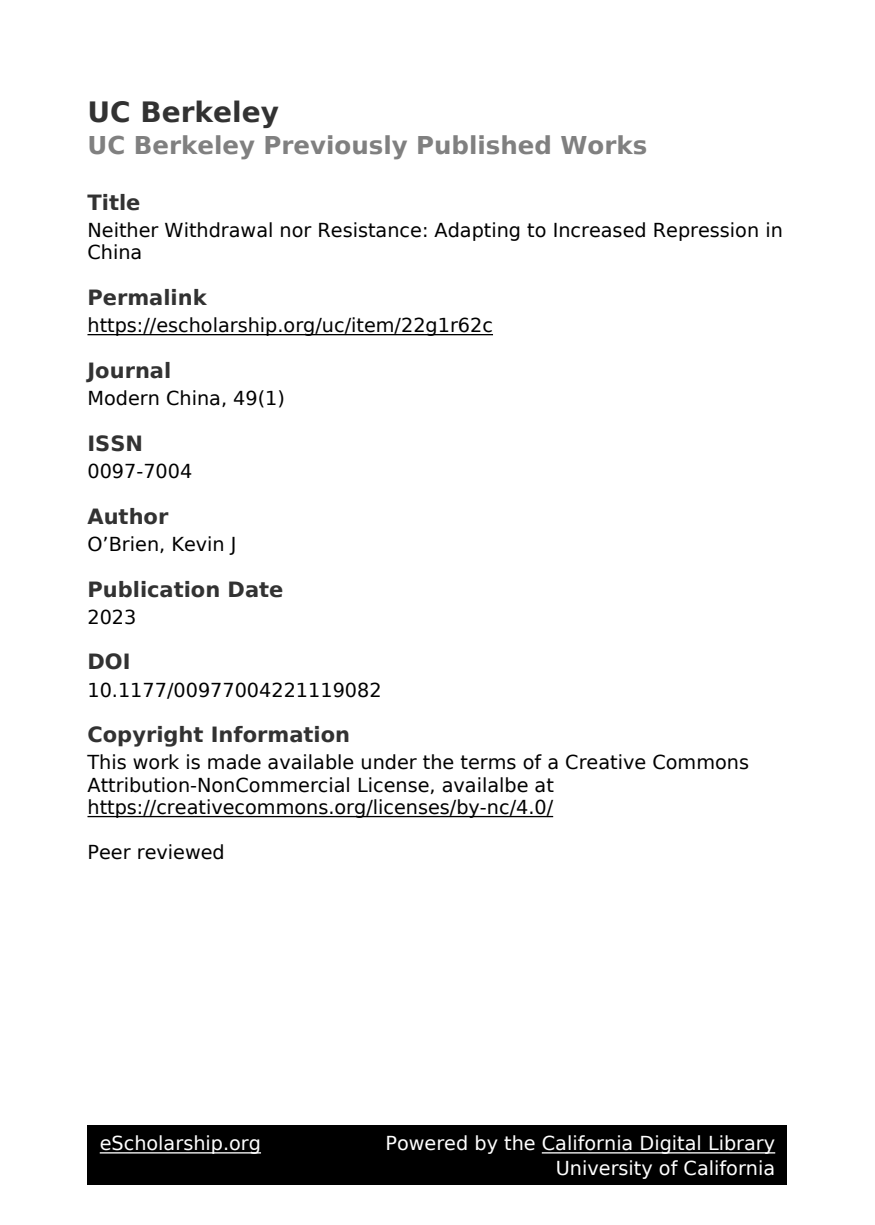
<style>
.page{position:relative;width:875px;height:1225px;background:#fff}
.page>*{position:absolute;margin:0;border:0;box-sizing:border-box;transform-origin:0 0}
.t1{font:700 28px "DejaVu Sans";color:#323232}
.t2{font:700 24.5px "DejaVu Sans";color:#808080}
.t3{font:700 21px "DejaVu Sans";color:#323232}
.t4{font:19.25px/22.4px "DejaVu Sans";color:#000}
.t5{font:19.25px/24.5px "DejaVu Sans";color:#fff;text-align:right}
</style>
<div class="page">
<hr style="left:88px;top:334px;width:405px;height:1px;background:#000">
<hr style="left:88px;top:816px;width:465px;height:1px;background:#000">
<div style="left:88px;top:1125px;width:700px;height:60px;background:#000"></div>
<hr style="left:100px;top:1152px;width:161px;height:2px;background:#fff">
<hr style="left:542px;top:1152px;width:233px;height:2px;background:#fff">
<h1 class="t1" style="left:88px;top:101px;width:193px">UC Berkeley</h1>
<p class="t2" style="left:88px;top:136px;width:561px">UC Berkeley Previously Published Works</p>
<p class="t3" style="left:88px;top:194px;width:54px">Title</p>
<p class="t4" style="left:88px;top:221px;width:697px">Neither Withdrawal nor Resistance: Adapting to Increased Repression in<br>China</p>
<p class="t3" style="left:88px;top:289px;width:121px">Permalink</p>
<p class="t4" style="left:88px;top:316px;width:407px">https://escholarship.org/uc/item/22g1r62c</p>
<p class="t3" style="left:88px;top:362px;width:85px">Journal</p>
<p class="t4" style="left:88px;top:389px;width:199px">Modern China, 49(1)</p>
<p class="t3" style="left:88px;top:435px;width:57px">ISSN</p>
<p class="t4" style="left:88px;top:462px;width:106px">0097-7004</p>
<p class="t3" style="left:88px;top:508px;width:82px">Author</p>
<p class="t4" style="left:88px;top:535px;width:151px">O’Brien, Kevin J</p>
<p class="t3" style="left:88px;top:581px;width:198px">Publication Date</p>
<p class="t4" style="left:88px;top:607px;width:50px">2023</p>
<p class="t3" style="left:88px;top:654px;width:45px">DOI</p>
<p class="t4" style="left:88px;top:680px;width:296px">10.1177/00977004221119082</p>
<p class="t3" style="left:88px;top:726px;width:264px">Copyright Information</p>
<p class="t4" style="left:88px;top:753px;width:663px">This work is made available under the terms of a Creative Commons<br>Attribution-NonCommercial License, availalbe at https://creativecommons.org/licenses/by-nc/4.0/</p>
<p class="t4" style="left:88px;top:843px;width:139px">Peer reviewed</p>
<p class="t5" style="left:100px;top:1133px;width:163px">eScholarship.org</p>
<p class="t5" style="left:385px;top:1133px;width:391px">Powered by the California Digital Library<br>University of California</p>
</div>
